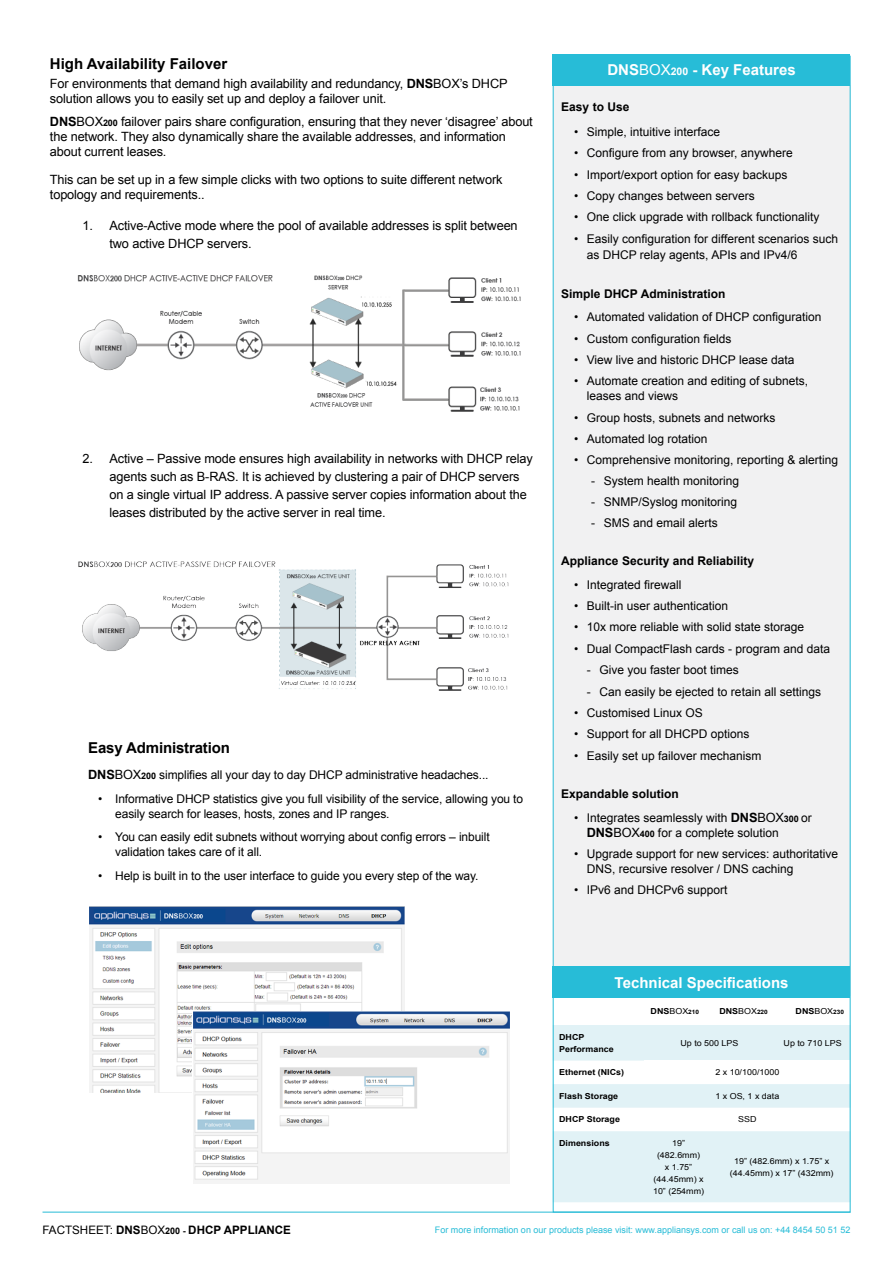
<style>
.page{position:relative;width:893px;height:1263px;background:#fff}
.page>*{position:absolute;margin:0;border:0;box-sizing:border-box;transform-origin:0 0}
.t1{font:700 15px "Arial";color:#fff}
.t2{font:700 15px "Arial";color:#000}
.t3{font:12.75px/15px "Arial";letter-spacing:-.01em;color:#000}
.t4{font:12px/15px "Arial";color:#000}
.t5{font:700 12px "Arial";color:#000}
.t6{font:11.7px "Arial";color:#000}
.t7{font:700 11.7px "Arial";color:#000}
.t8{font:9px "Arial";color:#27bcd7}
.t9{font:8.25px/12px "Arial";color:#000;text-align:center;scale:1.08 1}
.t10{font:700 8.25px/12px "Arial";color:#000;scale:1.08 1}
.s1{font-weight:700}
.s2{font-weight:700;font-size:9px}
.s3{font-weight:700;font-size:12.75px}
.s4{font-size:12.75px}
.s5{font-weight:400}
.s6{font-size:10.5px}
.s7{font-size:6px}
</style>
<div class="page">
<div style="left:553px;top:85px;width:297px;height:910px;background:#f1f1f2"></div>
<div style="left:553px;top:54px;width:297px;height:32px;background:#27bcd7"></div>
<img style="left:89px;top:906px;width:316px;height:187px">
<img style="left:77px;top:275px;width:444px;height:137px">
<img style="left:78px;top:561px;width:431px;height:130px">
<img style="left:192px;top:1011px;width:318px;height:173px">
<svg style="left:555px;top:1025px;width:293px;height:177px;fill:#e1f2f6"></svg>
<div style="left:644px;top:1060px;width:206px;height:24px;background:#fff"></div>
<div style="left:553px;top:966px;width:297px;height:32px;background:#27bcd7"></div>
<hr style="left:43px;top:1212px;width:807px;height:1px;background:#27bcd7">
<p class="t2" style="left:50px;top:53px;width:179px">High Availability Failover</p>
<p class="t3" style="left:50px;top:76px;width:459px">For environments that demand high availability and redundancy, <span class="s1">DNS</span>BOX’s DHCP solution allows you to easily set up and deploy a failover unit.</p>
<p class="t3" style="left:50px;top:115px;width:484px"><span class="s1">DNS</span>BOX<span class="s2">200</span> failover pairs share configuration, ensuring that they never ‘disagree’ about the network. They also dynamically share the available addresses, and information about current leases.</p>
<p class="t3" style="left:50px;top:172px;width:454px">This can be set up in a few simple clicks with two options to suite different network topology and requirements..</p>
<p class="t3" style="left:109px;top:217px;width:410px;line-height:18px;text-indent:-27px">1. Active-Active mode where the pool of available addresses is split between two active DHCP servers.</p>
<p class="t3" style="left:109px;top:450px;width:425px;line-height:18px;text-indent:-27px">2. Active – Passive mode ensures high availability in networks with DHCP relay agents such as B-RAS. It is achieved by clustering a pair of DHCP servers on a single virtual IP address. A passive server copies information about the leases distributed by the active server in real time.</p>
<p class="t2" style="left:88px;top:737px;width:143px">Easy Administration</p>
<p class="t4" style="left:88px;top:767px;width:402px"><span class="s3">DNS</span><span class="s4">BOX</span><span class="s2">200</span> simplifies all your day to day DHCP administrative headaches...</p>
<p class="t4" style="left:115px;top:791px;width:409px;text-indent:-17px">• Informative DHCP statistics give you full visibility of the service, allowing you to easily search for leases, hosts, zones and IP ranges.</p>
<p class="t4" style="left:115px;top:829px;width:376px;text-indent:-17px">• You can easily edit subnets without worrying about config errors – inbuilt validation takes care of it all.</p>
<p class="t4" style="left:98px;top:868px;width:382px">• Help is built in to the user interface to guide you every step of the way.</p>
<p class="t1" style="left:607px;top:60px;width:190px">DNS<span class="s5">BOX</span><span class="s6">200</span> - Key Features</p>
<p class="t5" style="left:561px;top:99px;width:70px">Easy to Use</p>
<p class="t4" style="left:574px;top:124px;width:148px">• Simple, intuitive interface</p>
<p class="t4" style="left:574px;top:146px;width:220px">• Configure from any browser, anywhere</p>
<p class="t4" style="left:574px;top:167px;width:215px">• Import/export option for easy backups</p>
<p class="t4" style="left:574px;top:188px;width:182px">• Copy changes between servers</p>
<p class="t4" style="left:574px;top:210px;width:247px">• One click upgrade with rollback functionality</p>
<p class="t4" style="left:587px;top:230px;width:253px;line-height:16.5px;text-indent:-13px">• Easily configuration for different scenarios such as DHCP relay agents, APIs and IPv4/6</p>
<p class="t5" style="left:561px;top:285px;width:166px">Simple DHCP Administration</p>
<p class="t4" style="left:574px;top:309px;width:249px">• Automated validation of DHCP configuration</p>
<p class="t4" style="left:574px;top:331px;width:159px">• Custom configuration fields</p>
<p class="t4" style="left:574px;top:352px;width:222px">• View live and historic DHCP lease data</p>
<p class="t4" style="left:587px;top:374px;width:223px;text-indent:-13px">• Automate creation and editing of subnets, leases and views</p>
<p class="t4" style="left:574px;top:410px;width:203px">• Group hosts, subnets and networks</p>
<p class="t4" style="left:574px;top:431px;width:135px">• Automated log rotation</p>
<p class="t4" style="left:574px;top:453px;width:266px">• Comprehensive monitoring, reporting &amp; alerting</p>
<p class="t4" style="left:591px;top:474px;width:150px">- System health monitoring</p>
<p class="t4" style="left:591px;top:494px;width:148px">- SNMP/Syslog monitoring</p>
<p class="t4" style="left:591px;top:515px;width:128px">- SMS and email alerts</p>
<p class="t5" style="left:561px;top:553px;width:194px">Appliance Security and Reliability</p>
<p class="t4" style="left:574px;top:577px;width:109px">• Integrated firewall</p>
<p class="t4" style="left:574px;top:598px;width:156px">• Built-in user authentication</p>
<p class="t4" style="left:574px;top:620px;width:232px">• 10x more reliable with solid state storage</p>
<p class="t4" style="left:574px;top:641px;width:258px">• Dual CompactFlash cards - program and data</p>
<p class="t4" style="left:587px;top:663px;width:154px">- Give you faster boot times</p>
<p class="t4" style="left:587px;top:684px;width:236px">- Can easily be ejected to retain all settings</p>
<p class="t4" style="left:574px;top:705px;width:130px">• Customised Linux OS</p>
<p class="t4" style="left:574px;top:727px;width:177px">• Support for all DHCPD options</p>
<p class="t4" style="left:574px;top:748px;width:189px">• Easily set up failover mechanism</p>
<p class="t5" style="left:561px;top:786px;width:119px">Expandable solution</p>
<p class="t4" style="left:587px;top:810px;width:226px;text-indent:-13px">• Integrates seamlessly with <span class="s3">DNS</span><span class="s4">BOX</span><span class="s2">300</span> or<br><span class="s3">DNS</span><span class="s4">BOX</span><span class="s2">400</span> for a complete solution</p>
<p class="t4" style="left:587px;top:846px;width:253px;text-indent:-13px">• Upgrade support for new services: authoritative<br>DNS, recursive resolver / DNS caching</p>
<p class="t4" style="left:574px;top:883px;width:155px">• IPv6 and DHCPv6 support</p>
<p class="t1" style="left:615px;top:972px;width:175px">Technical Specifications</p>
<p class="t10" style="left:651px;top:1005px;width:46px">DNS<span class="s5">BOX</span><span class="s7">210</span></p>
<p class="t10" style="left:719px;top:1005px;width:46px">DNS<span class="s5">BOX</span><span class="s7">220</span></p>
<p class="t10" style="left:796px;top:1005px;width:46px">DNS<span class="s5">BOX</span><span class="s7">230</span></p>
<p class="t10" style="left:559px;top:1031px;width:52px">DHCP<br>Performance</p>
<p class="t9" style="left:680px;top:1037px;width:55px">Up to 500 LPS</p>
<p class="t9" style="left:784px;top:1037px;width:55px">Up to 710 LPS</p>
<p class="t10" style="left:559px;top:1066px;width:62px">Ethernet (NICs)</p>
<p class="t9" style="left:715px;top:1066px;width:61px">2 x 10/100/1000</p>
<p class="t10" style="left:559px;top:1090px;width:56px">Flash Storage</p>
<p class="t9" style="left:715px;top:1090px;width:61px">1 x OS, 1 x data</p>
<p class="t10" style="left:559px;top:1113px;width:58px">DHCP Storage</p>
<p class="t9" style="left:738px;top:1113px;width:18px">SSD</p>
<p class="t10" style="left:559px;top:1137px;width:48px">Dimensions</p>
<p class="t9" style="left:653px;top:1137px;width:49px">19” (482.6mm)<br>x 1.75” (44.45mm) x<br>10” (254mm)</p>
<p class="t9" style="left:730px;top:1155px;width:97px">19” (482.6mm) x 1.75” x (44.45mm) x 17” (432mm)</p>
<p class="t6" style="left:43px;top:1222px;width:191px">FACTSHEET: <span class="s1">DNS</span>BOX<span class="s2">200 -</span> <span class="s1">DHCP APP</span></p>
<p class="t7" style="left:248px;top:1222px;width:36px">LIANCE</p>
<p class="t8" style="left:435px;top:1224px;width:417px">For more information on our products please visit: www.appliansys.com or call us on: +44 8454 50 51 52</p>
</div>
